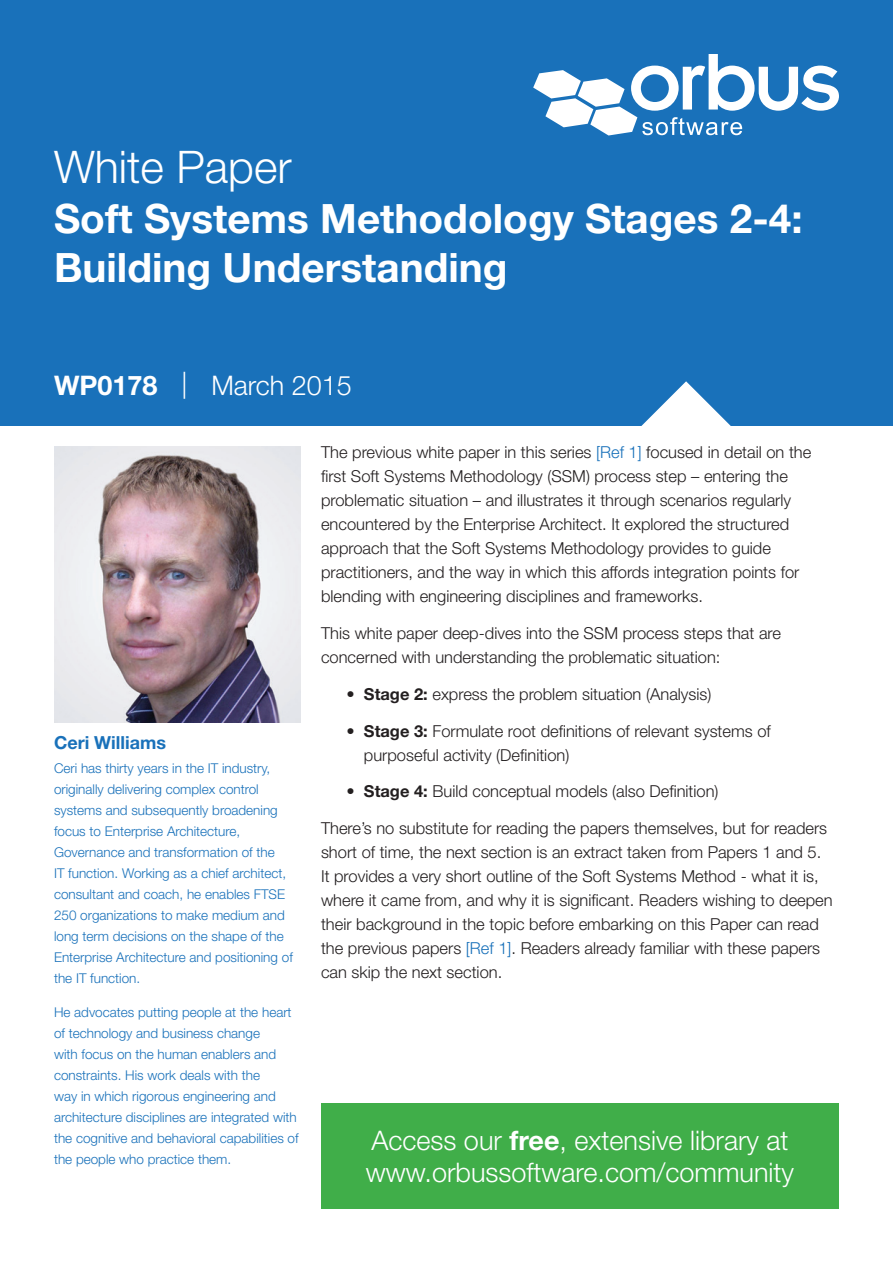
<style>
.page{position:relative;width:893px;height:1263px;background:#fff}
.page>*{position:absolute;margin:0;border:0;box-sizing:border-box;transform-origin:0 0}
.t1{font:300 45px "Helvetica Neue LT Std";color:#fff}
.t2{font:700 40.5px/49.5px "Helvetica Neue LT Std";color:#fff}
.t3{font:300 27px/32.4px "Helvetica Neue LT Std";color:#fff}
.t4{font:700 18px "Helvetica Neue LT Std";color:#1971ba}
.t5{font:300 16.5px/24px "Helvetica Neue LT Std";color:#231f20}
.t6{font:300 13.5px/21px "Helvetica Neue LT Std";color:#1971ba}
.s1{font-weight:700}
.s2{color:#1971ba}
</style>
<div class="page">
<div style="left:0;top:0;width:893px;height:425px;background:#1971ba"></div>
<svg style="left:533px;top:54px;width:306px;height:81px"></svg>
<svg style="left:641px;top:381px;width:90px;height:45px"></svg>
<img style="left:54px;top:446px;width:247px;height:277px">
<div style="left:321px;top:1103px;width:518px;height:106px;background:#40ae49"></div>
<p class="t1" style="left:54px;top:140px;width:239px">White Paper</p>
<p class="t2" style="left:54px;top:192px;width:750px">Soft Systems Methodology Stages 2-4:<br>Building Understanding</p>
<p class="t3" style="left:54px;top:368px;width:299px"><span class="s1">WP0178</span> | March 2015</p>
<p class="t4" style="left:54px;top:732px;width:114px">Ceri Williams</p>
<p class="t6" style="left:54px;top:757px;width:240px">Ceri has thirty years in the IT industry, originally delivering complex control systems and subsequently broadening focus to Enterprise Architecture, Governance and transformation of the<br>IT function. Working as a chief architect, consultant and coach, he enables FTSE 250 organizations to make medium and long term decisions on the shape of the Enterprise Architecture and positioning of the IT function.</p>
<p class="t6" style="left:54px;top:1001px;width:246px">He advocates putting people at the heart of technology and business change<br>with focus on the human enablers and constraints. His work deals with the<br>way in which rigorous engineering and architecture disciplines are integrated with the cognitive and behavioral capabilities of the people who practice them.</p>
<p class="t5" style="left:321px;top:440px;width:492px">The previous white paper in this series <span class="s2">[Ref 1]</span> focused in detail on the first Soft Systems Methodology (SSM) process step – entering the problematic situation – and illustrates it through scenarios regularly encountered by the Enterprise Architect. It explored the structured approach that the Soft Systems Methodology provides to guide practitioners, and the way in which this affords integration points for blending with engineering disciplines and frameworks.</p>
<p class="t5" style="left:321px;top:621px;width:461px">This white paper deep-dives into the SSM process steps that are concerned with understanding the problematic situation:</p>
<p class="t5" style="left:347px;top:682px;width:366px">• <span class="s1">Stage 2:</span> express the problem situation (Analysis)</p>
<p class="t5" style="left:364px;top:718px;width:408px;text-indent:-17px">• <span class="s1">Stage 3:</span> Formulate root definitions of relevant systems of purposeful activity (Definition)</p>
<p class="t5" style="left:347px;top:779px;width:373px">• <span class="s1">Stage 4:</span> Build conceptual models (also Definition)</p>
<p class="t5" style="left:321px;top:816px;width:513px">There’s no substitute for reading the papers themselves, but for readers short of time, the next section is an extract taken from Papers 1 and 5.<br>It provides a very short outline of the Soft Systems Method - what it is, where it came from, and why it is significant. Readers wishing to deepen their background in the topic before embarking on this Paper can read the previous papers <span class="s2">[Ref 1]</span>. Readers already familiar with these papers can skip the next section.</p>
<p class="t3" style="left:366px;top:1123px;width:430px">Access our <span class="s1">free</span>, extensive library at www.orbussoftware.com/community</p>
</div>
